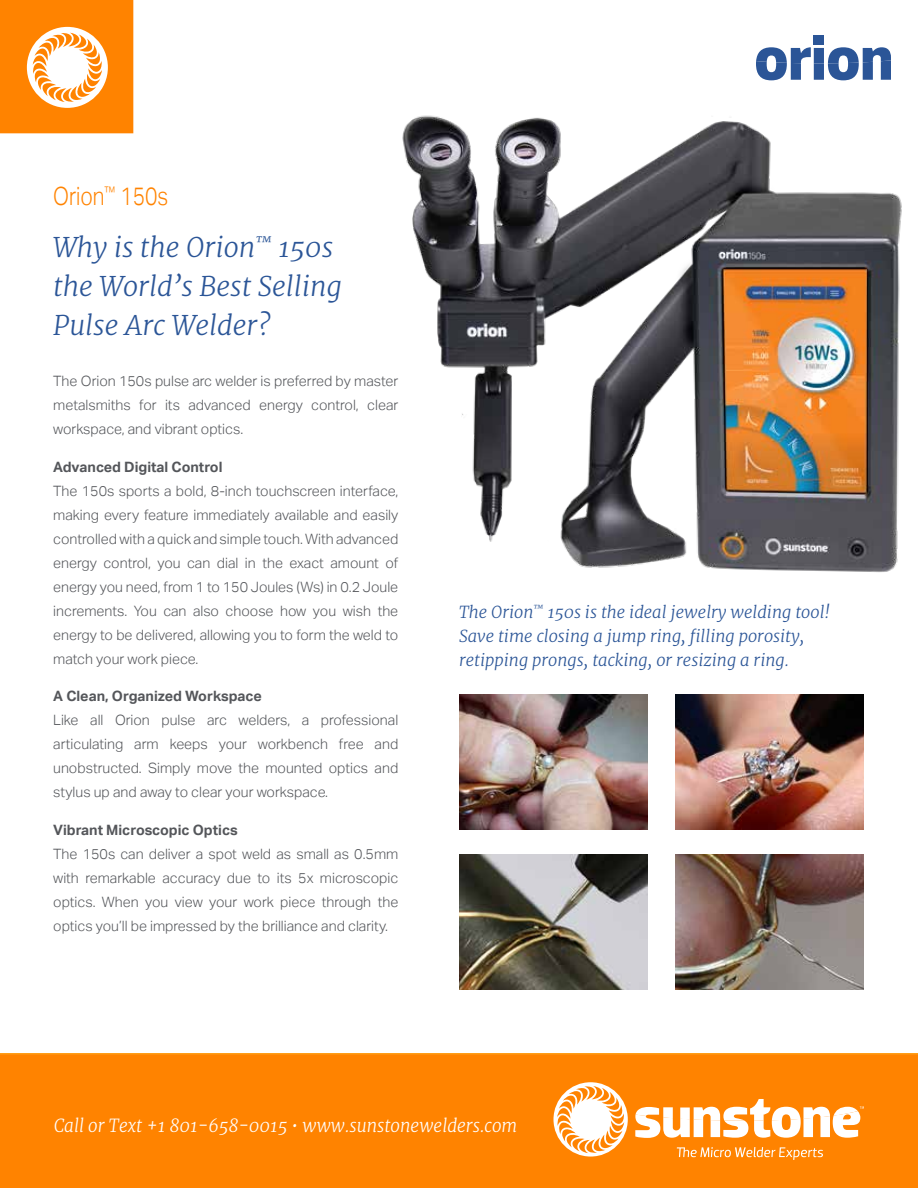
<style>
.page{position:relative;width:918px;height:1188px;background:#fff}
.page>*{position:absolute;margin:0;border:0;box-sizing:border-box;transform-origin:0 0}
.t1{font:italic 300 27px/39px "Merriweather";color:#2b5597}
.t2{font:300 25.2px "Aktiv Grotesk";color:#ff8300;scale:.83 1}
.t3{font:italic 300 18px "Merriweather";color:#fff;scale:.95 1}
.t4{font:italic 300 16.5px/24px "Merriweather";color:#2b5597}
.t5{font:300 14.25px/24px "Aktiv Grotesk";color:#54565a;text-align:justify}
.t6{font:700 14.25px "Aktiv Grotesk";color:#54565a}
</style>
<div class="page">
<div style="left:0;top:1053px;width:918px;height:135px;background:#ff8300"></div>
<svg style="left:0;top:0;width:134px;height:134px"></svg>
<img style="left:402px;top:115px;width:500px;height:458px">
<div style="left:814px;top:35px;width:10px;height:10px;background:#2b5597"></div>
<svg style="left:756px;top:47px;width:135px;height:33px"></svg>
<img style="left:459px;top:694px;width:189px;height:135px">
<img style="left:675px;top:854px;width:189px;height:135px">
<img style="left:459px;top:854px;width:189px;height:135px">
<img style="left:675px;top:694px;width:189px;height:135px">
<svg style="left:554px;top:1082px;width:74px;height:75px"></svg>
<svg style="left:557px;top:1086px;width:67px;height:67px"></svg>
<svg style="left:635px;top:1099px;width:229px;height:39px"></svg>
<svg style="left:677px;top:1147px;width:146px;height:13px"></svg>
<h2 class="t2" style="left:53px;top:182px;width:140px">Orion<sup>™</sup> 150s</h2>
<h1 class="t1" style="left:53px;top:228px;width:290px">Why is the Orion<sup>™</sup> 150s the World’s Best Selling<br>Pulse Arc Welder?</h1>
<p class="t5" style="left:53px;top:370px;width:347px">The Orion 150s pulse arc welder is preferred by master metalsmiths for its advanced energy control, clear workspace, and vibrant optics.</p>
<p class="t6" style="left:53px;top:459px;width:171px">Advanced Digital Control</p>
<p class="t5" style="left:53px;top:479px;width:347px">The 150s sports a bold, 8-inch touchscreen interface, making every feature immediately available and easily controlled with a quick and simple touch. With advanced energy control, you can dial in the exact amount of energy you need, from 1 to 150 Joules (Ws) in 0.2 Joule increments. You can also choose how you wish the energy to be delivered, allowing you to form the weld to match your work piece.</p>
<p class="t6" style="left:53px;top:688px;width:210px">A Clean, Organized Workspace</p>
<p class="t5" style="left:53px;top:709px;width:347px">Like all Orion pulse arc welders, a professional articulating arm keeps your workbench free and unobstructed. Simply move the mounted optics and stylus up and away to clear your workspace.</p>
<p class="t6" style="left:53px;top:822px;width:186px">Vibrant Microscopic Optics</p>
<p class="t5" style="left:53px;top:842px;width:347px">The 150s can deliver a spot weld as small as 0.5mm with remarkable accuracy due to its 5x microscopic optics. When you view your work piece through the optics you’ll be impressed by the brilliance and clarity.</p>
<p class="t4" style="left:459px;top:600px;width:373px">The Orion<sup>™</sup> 150s is the ideal jewelry welding tool!<br>Save time closing a jump ring, filling porosity, retipping prongs, tacking, or resizing a ring.</p>
<p class="t3" style="left:54px;top:1114px;width:489px">Call or Text +1 801-658-0015 • www.sunstonewelders.com</p>
</div>
